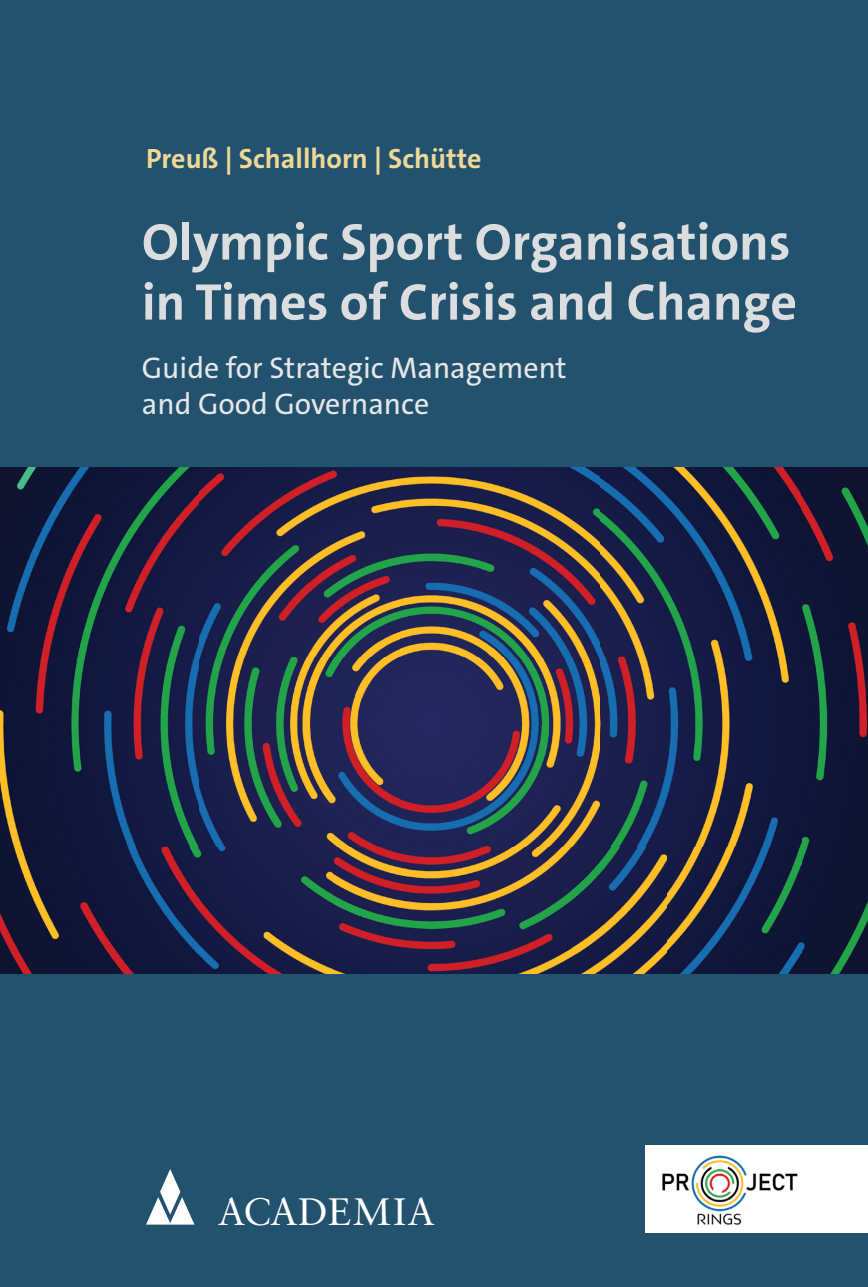
<style>
.page{position:relative;width:868px;height:1287px;background:#fff}
.page>*{position:absolute;margin:0;border:0;box-sizing:border-box;transform-origin:0 0}
.t1{font:700 52px/60px "The Sans C5";color:#dcdddf}
.t2{font:38.2px "Sabon LT Std";letter-spacing:.01em;color:#fff}
.t3{font:30px/36px "The Sans C5";color:#e6e7e9}
.t4{font:700 28px "The Sans C5";color:#f0d897}
</style>
<div class="page">
<div style="left:0;top:0;width:867px;height:1287px;background:#23526e"></div>
<svg style="left:146px;top:1169px;width:48px;height:56px"></svg>
<img style="left:0;top:468px;width:867px;height:506px">
<div style="left:645px;top:1145px;width:222px;height:88px;background:#fff"></div>
<img style="left:662px;top:1155px;width:136px;height:70px">
<p class="t4" style="left:146px;top:141px;width:337px">Preuß | Schallhorn | Schütte</p>
<p class="t1" style="left:142px;top:212px;width:656px">Olympic Sport Organisations in Times of Crisis and Change</p>
<p class="t3" style="left:142px;top:350px;width:426px">Guide for Strategic Management and Good Governance</p>
<p class="t2" style="left:218px;top:1189px;width:219px">ACADEMIA</p>
</div>
